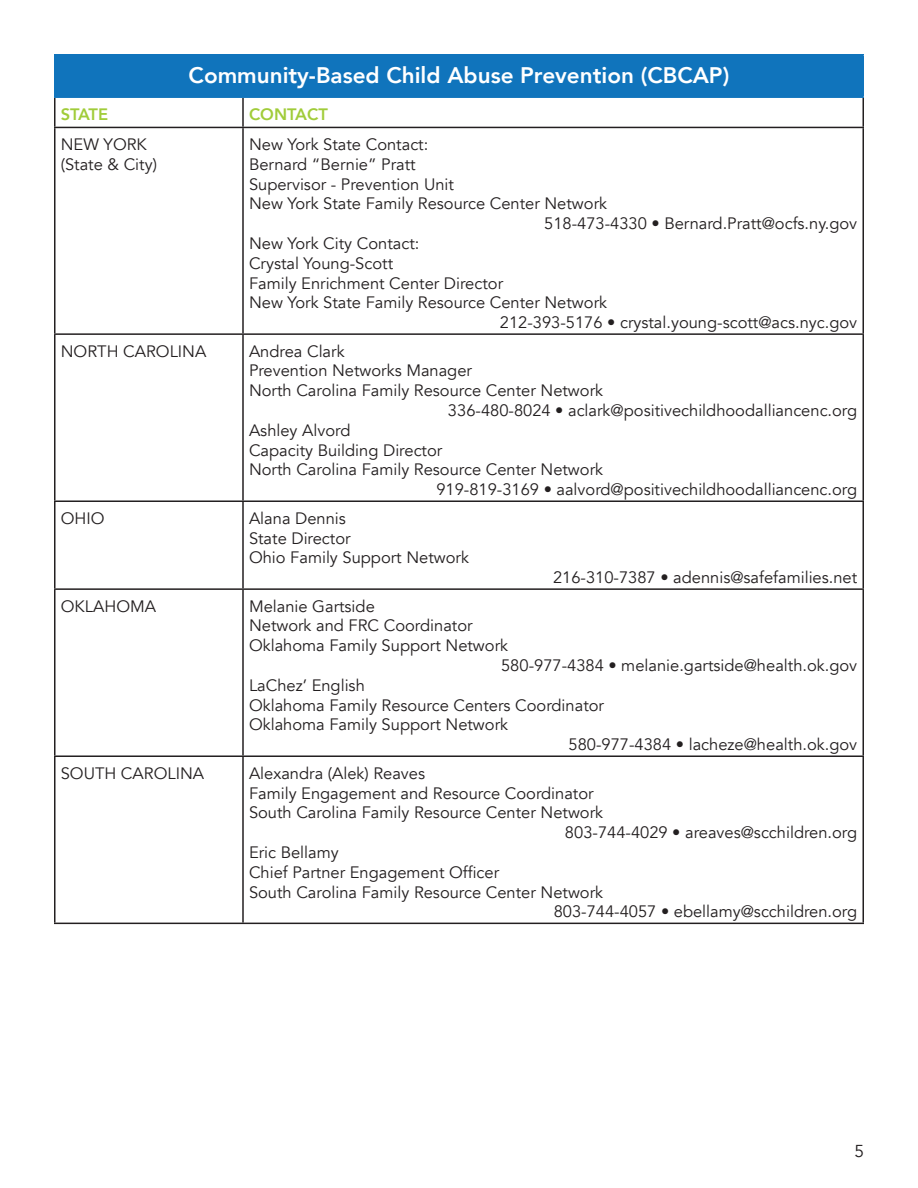
<style>
.page{position:relative;width:918px;height:1188px;background:#fff}
.page>*{position:absolute;margin:0;border:0;box-sizing:border-box;transform-origin:0 0}
.t1{font:800 22.5px "Avenir";color:#fff}
.t2{font:17.25px "Avenir";color:#231f20}
.t3{font:16.5px/19.8px "Avenir";color:#231f20}
.t4{font:800 16.5px "Avenir";color:#a1cc3a}
</style>
<div class="page">
<div style="left:55px;top:55px;width:808px;height:42px;background:#1074bc"></div>
<hr style="left:54px;top:98px;width:2px;height:29px;background:#231f20">
<hr style="left:242px;top:98px;width:2px;height:29px;background:#231f20">
<hr style="left:862px;top:98px;width:2px;height:29px;background:#231f20">
<hr style="left:54px;top:127px;width:189px;height:1px;background:#231f20">
<hr style="left:54px;top:128px;width:2px;height:205px;background:#231f20">
<hr style="left:243px;top:127px;width:621px;height:1px;background:#231f20">
<hr style="left:242px;top:128px;width:2px;height:205px;background:#231f20">
<hr style="left:862px;top:128px;width:2px;height:205px;background:#231f20">
<hr style="left:54px;top:333px;width:189px;height:2px;background:#231f20">
<hr style="left:54px;top:335px;width:2px;height:165px;background:#231f20">
<hr style="left:243px;top:333px;width:621px;height:2px;background:#231f20">
<hr style="left:242px;top:335px;width:2px;height:165px;background:#231f20">
<hr style="left:862px;top:335px;width:2px;height:165px;background:#231f20">
<hr style="left:54px;top:500px;width:189px;height:2px;background:#231f20">
<hr style="left:54px;top:502px;width:2px;height:86px;background:#231f20">
<hr style="left:243px;top:500px;width:621px;height:2px;background:#231f20">
<hr style="left:242px;top:502px;width:2px;height:86px;background:#231f20">
<hr style="left:862px;top:502px;width:2px;height:86px;background:#231f20">
<hr style="left:54px;top:588px;width:189px;height:2px;background:#231f20">
<hr style="left:54px;top:590px;width:2px;height:165px;background:#231f20">
<hr style="left:243px;top:588px;width:621px;height:2px;background:#231f20">
<hr style="left:242px;top:590px;width:2px;height:165px;background:#231f20">
<hr style="left:862px;top:590px;width:2px;height:165px;background:#231f20">
<hr style="left:54px;top:755px;width:189px;height:2px;background:#231f20">
<hr style="left:54px;top:757px;width:2px;height:166px;background:#231f20">
<hr style="left:243px;top:755px;width:621px;height:2px;background:#231f20">
<hr style="left:242px;top:757px;width:2px;height:166px;background:#231f20">
<hr style="left:862px;top:757px;width:2px;height:166px;background:#231f20">
<hr style="left:54px;top:923px;width:189px;height:1px;background:#231f20">
<hr style="left:243px;top:923px;width:621px;height:1px;background:#231f20">
<hr style="left:54px;top:54px;width:189px;height:2px;background:#1074bc">
<hr style="left:54px;top:55px;width:2px;height:41px;background:#1074bc">
<hr style="left:243px;top:54px;width:621px;height:2px;background:#1074bc">
<hr style="left:862px;top:55px;width:2px;height:41px;background:#1074bc">
<hr style="left:54px;top:96px;width:189px;height:2px;background:#1074bc">
<hr style="left:243px;top:96px;width:621px;height:2px;background:#1074bc">
<p class="t1" style="left:189px;top:58px;width:542px">Community-Based Child Abuse Prevention (CBCAP)</p>
<p class="t4" style="left:61px;top:101px;width:49px">STATE</p>
<p class="t4" style="left:249px;top:101px;width:80px">CONTACT</p>
<p class="t3" style="left:61px;top:135px;width:98px">NEW YORK (State &amp; City)</p>
<p class="t3" style="left:249px;top:135px;width:181px">New York State Contact:</p>
<p class="t3" style="left:249px;top:154px;width:168px">Bernard “Bernie” Pratt</p>
<p class="t3" style="left:249px;top:174px;width:206px">Supervisor - Prevention Unit</p>
<p class="t3" style="left:249px;top:194px;width:360px">New York State Family Resource Center Network</p>
<p class="t3" style="left:544px;top:214px;width:315px">518-473-4330 • Bernard.Pratt@ocfs.ny.gov</p>
<p class="t3" style="left:249px;top:234px;width:172px">New York City Contact:</p>
<p class="t3" style="left:249px;top:253px;width:146px">Crystal Young-Scott</p>
<p class="t3" style="left:249px;top:273px;width:256px">Family Enrichment Center Director</p>
<p class="t3" style="left:249px;top:293px;width:360px">New York State Family Resource Center Network</p>
<p class="t3" style="left:500px;top:313px;width:359px">212-393-5176 • crystal.young-scott@acs.nyc.gov</p>
<p class="t3" style="left:61px;top:341px;width:147px">NORTH CAROLINA</p>
<p class="t3" style="left:249px;top:341px;width:97px">Andrea Clark</p>
<p class="t3" style="left:249px;top:361px;width:225px">Prevention Networks Manager</p>
<p class="t3" style="left:249px;top:381px;width:356px">North Carolina Family Resource Center Network</p>
<p class="t3" style="left:448px;top:401px;width:411px">336-480-8024 • aclark@positivechildhoodalliancenc.org</p>
<p class="t3" style="left:249px;top:421px;width:103px">Ashley Alvord</p>
<p class="t3" style="left:249px;top:440px;width:195px">Capacity Building Director</p>
<p class="t3" style="left:249px;top:460px;width:356px">North Carolina Family Resource Center Network</p>
<p class="t3" style="left:436px;top:480px;width:422px">919-819-3169 • aalvord@positivechildhoodalliancenc.org</p>
<p class="t3" style="left:61px;top:508px;width:45px">OHIO</p>
<p class="t3" style="left:249px;top:508px;width:98px">Alana Dennis</p>
<p class="t3" style="left:249px;top:528px;width:103px">State Director</p>
<p class="t3" style="left:249px;top:548px;width:221px">Ohio Family Support Network</p>
<p class="t3" style="left:553px;top:568px;width:306px">216-310-7387 • adennis@safefamilies.net</p>
<p class="t3" style="left:61px;top:596px;width:97px">OKLAHOMA</p>
<p class="t3" style="left:249px;top:596px;width:127px">Melanie Gartside</p>
<p class="t3" style="left:249px;top:616px;width:225px">Network and FRC Coordinator</p>
<p class="t3" style="left:249px;top:636px;width:261px">Oklahoma Family Support Network</p>
<p class="t3" style="left:501px;top:656px;width:358px">580-977-4384 • melanie.gartside@health.ok.gov</p>
<p class="t3" style="left:249px;top:676px;width:117px">LaChez’ English</p>
<p class="t3" style="left:249px;top:695px;width:357px">Oklahoma Family Resource Centers Coordinator</p>
<p class="t3" style="left:249px;top:715px;width:261px">Oklahoma Family Support Network</p>
<p class="t3" style="left:569px;top:735px;width:290px">580-977-4384 • lacheze@health.ok.gov</p>
<p class="t3" style="left:61px;top:763px;width:145px">SOUTH CAROLINA</p>
<p class="t3" style="left:249px;top:763px;width:178px">Alexandra (Alek) Reaves</p>
<p class="t3" style="left:249px;top:783px;width:346px">Family Engagement and Resource Coordinator</p>
<p class="t3" style="left:249px;top:803px;width:356px">South Carolina Family Resource Center Network</p>
<p class="t3" style="left:565px;top:823px;width:294px">803-744-4029 • areaves@scchildren.org</p>
<p class="t3" style="left:249px;top:843px;width:91px">Eric Bellamy</p>
<p class="t3" style="left:249px;top:862px;width:252px">Chief Partner Engagement Officer</p>
<p class="t3" style="left:249px;top:882px;width:356px">South Carolina Family Resource Center Network</p>
<p class="t3" style="left:554px;top:902px;width:305px">803-744-4057 • ebellamy@scchildren.org</p>
<p class="t2" style="left:854px;top:1141px;width:11px">5</p>
</div>
